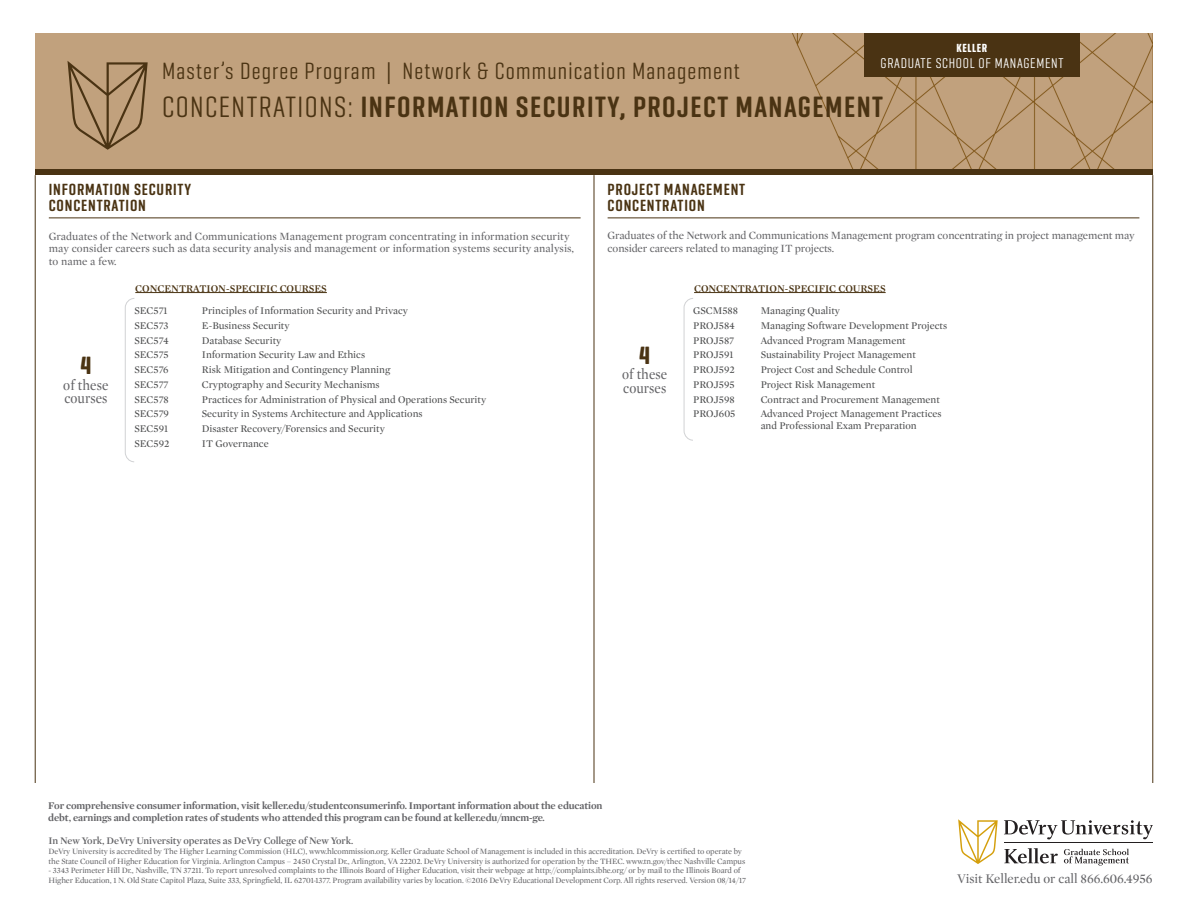
<style>
.page{position:relative;width:1188px;height:918px;background:#fff}
.page>*{position:absolute;margin:0;border:0;box-sizing:border-box;transform-origin:0 0}
.t1{font:600 30px "Geogrotesque Comp";letter-spacing:.05em;color:#4a3313}
.t2{font:700 25.5px "Geogrotesque Comp";color:#4a3313}
.t3{font:24px "Geogrotesque Comp";letter-spacing:.05em;color:#4a3313}
.t4{font:600 16.5px/16.5px "Geogrotesque Comp";letter-spacing:.05em;color:#4a3313}
.t5{font:15px/13.5px "Mercury Display";letter-spacing:.005em;color:#636366;scale:.9 1}
.t6{font:14.4px "Geogrotesque Comp";letter-spacing:.05em;color:#fff}
.t7{font:13.5px "Mercury Display";color:#636366}
.t8{font:700 12px "Geogrotesque Comp";letter-spacing:.05em;color:#fff}
.t9{font:11.25px/12.8px "Mercury Display";letter-spacing:.005em;color:#636366}
.t10{font:10.5px/11.2px "Mercury Display";color:#4b4c4d}
.t11{font:700 10.5px/12px "Mercury Display";letter-spacing:-.01em;color:#636366}
.t12{font:600 10.5px "Mercury Display";color:#4a3313}
.t13{font:600 10.35px "Mercury Display";letter-spacing:-.01em;color:#636366}
.t14{font:8.25px/9.9px "Mercury Display";letter-spacing:-.01em;color:#636366}
.s1{font-weight:400}
</style>
<div class="page">
<div style="left:35px;top:34px;width:1118px;height:135px;background:#c1a17d"></div>
<div style="left:864px;top:34px;width:216px;height:43px;background:#4a3313"></div>
<div style="left:35px;top:169px;width:1118px;height:27px;background:#4a3313"></div>
<div style="left:35px;top:175px;width:1118px;height:297px;background:#fff"></div>
<hr style="left:49px;top:218px;width:532px;height:1px;background:#4a3313">
<hr style="left:1153px;top:175px;width:1px;height:608px;background:#4a3313">
<hr style="left:594px;top:175px;width:1px;height:608px;background:#4a3313">
<hr style="left:35px;top:175px;width:1px;height:608px;background:#4a3313">
<hr style="left:694px;top:292px;width:192px;height:1px;background:#4a3313">
<svg style="left:683px;top:298px;width:10px;height:143px"></svg>
<hr style="left:608px;top:218px;width:531px;height:1px;background:#4a3313">
<hr style="left:135px;top:292px;width:192px;height:1px;background:#4a3313">
<svg style="left:125px;top:298px;width:10px;height:165px"></svg>
<svg style="left:958px;top:819px;width:40px;height:45px"></svg>
<svg style="left:1004px;top:820px;width:149px;height:19px"></svg>
<svg style="left:1004px;top:848px;width:54px;height:15px"></svg>
<svg style="left:1064px;top:849px;width:65px;height:17px"></svg>
<hr style="left:1004px;top:842px;width:148px;height:1px;background:#231f20">
<svg style="left:67px;top:61px;width:81px;height:89px;background:#ab8c69"></svg>
<h3 class="t8" style="left:957px;top:40px;width:32px">KELLER</h3>
<h3 class="t6" style="left:881px;top:54px;width:184px">GRADUATE SCHOOL OF MANAGEMENT</h3>
<h3 class="t3" style="left:162px;top:56px;width:579px">Master’s Degree Program | Network &amp; Communication Management</h3>
<h2 class="t1" style="left:162px;top:88px;width:723px"><span class="s1">CONCENTRATIONS:</span> INFORMATION SECURITY, PROJECT MANAGEMENT</h2>
<h3 class="t4" style="left:49px;top:180px;width:144px">INFORMATION SECURITY<br>CONCENTRATION</h3>
<p class="t9" style="left:49px;top:229px;width:527px">Graduates of the Network and Communications Management program concentrating in information security may consider careers such as data security analysis and management or information systems security analysis, to name a few.</p>
<p class="t9" style="left:608px;top:229px;width:529px">Graduates of the Network and Communications Management program concentrating in project management may consider careers related to managing IT projects.</p>
<h4 class="t12" style="left:694px;top:281px;width:193px">CONCENTRATION-SPECIFIC COURSES</h4>
<h3 class="t4" style="left:608px;top:180px;width:139px">PROJECT MANAGEMENT<br>CONCENTRATION</h3>
<h4 class="t12" style="left:135px;top:281px;width:193px">CONCENTRATION-SPECIFIC COURSES</h4>
<p class="t2" style="left:80px;top:350px;width:13px">4</p>
<p class="t5" style="left:63px;top:378px;width:52px">of these courses</p>
<p class="t10" style="left:134px;top:305px;width:35px">SEC571</p>
<p class="t10" style="left:202px;top:305px;width:208px">Principles of Information Security and Privacy</p>
<p class="t10" style="left:134px;top:319px;width:36px">SEC573</p>
<p class="t10" style="left:202px;top:319px;width:89px">E-Business Security</p>
<p class="t10" style="left:134px;top:334px;width:36px">SEC574</p>
<p class="t10" style="left:202px;top:334px;width:81px">Database Security</p>
<p class="t10" style="left:134px;top:349px;width:36px">SEC575</p>
<p class="t10" style="left:202px;top:349px;width:165px">Information Security Law and Ethics</p>
<p class="t10" style="left:134px;top:364px;width:36px">SEC576</p>
<p class="t10" style="left:202px;top:364px;width:190px">Risk Mitigation and Contingency Planning</p>
<p class="t10" style="left:134px;top:378px;width:36px">SEC577</p>
<p class="t10" style="left:202px;top:378px;width:179px">Cryptography and Security Mechanisms</p>
<p class="t10" style="left:134px;top:393px;width:36px">SEC578</p>
<p class="t10" style="left:202px;top:393px;width:286px">Practices for Administration of Physical and Operations Security</p>
<p class="t10" style="left:134px;top:408px;width:36px">SEC579</p>
<p class="t10" style="left:202px;top:408px;width:222px">Security in Systems Architecture and Applications</p>
<p class="t10" style="left:134px;top:423px;width:35px">SEC591</p>
<p class="t10" style="left:202px;top:423px;width:184px">Disaster Recovery/Forensics and Security</p>
<p class="t10" style="left:134px;top:437px;width:37px">SEC592</p>
<p class="t10" style="left:202px;top:437px;width:68px">IT Governance</p>
<h5 class="t2" style="left:639px;top:339px;width:13px">4</h5>
<h5 class="t5" style="left:622px;top:367px;width:52px">of these courses</h5>
<p class="t10" style="left:693px;top:305px;width:46px">GSCM588</p>
<p class="t10" style="left:761px;top:305px;width:81px">Managing Quality</p>
<p class="t10" style="left:693px;top:319px;width:43px">PROJ584</p>
<p class="t10" style="left:761px;top:319px;width:188px">Managing Software Development Projects</p>
<p class="t10" style="left:693px;top:334px;width:43px">PROJ587</p>
<p class="t10" style="left:761px;top:334px;width:147px">Advanced Program Management</p>
<p class="t10" style="left:693px;top:349px;width:42px">PROJ591</p>
<p class="t10" style="left:761px;top:349px;width:157px">Sustainability Project Management</p>
<p class="t10" style="left:693px;top:364px;width:43px">PROJ592</p>
<p class="t10" style="left:761px;top:364px;width:153px">Project Cost and Schedule Control</p>
<p class="t10" style="left:693px;top:378px;width:43px">PROJ595</p>
<p class="t10" style="left:761px;top:378px;width:116px">Project Risk Management</p>
<p class="t10" style="left:693px;top:393px;width:43px">PROJ598</p>
<p class="t10" style="left:761px;top:393px;width:181px">Contract and Procurement Management</p>
<p class="t10" style="left:693px;top:408px;width:44px">PROJ605</p>
<p class="t10" style="left:761px;top:408px;width:182px">Advanced Project Management Practices and Professional Exam Preparation</p>
<p class="t11" style="left:48px;top:799px;width:556px">For comprehensive consumer information, visit keller.edu/studentconsumerinfo. Important information about the education debt, earnings and completion rates of students who attended this program can be found at keller.edu/mncm-ge.</p>
<p class="t13" style="left:48px;top:833px;width:306px">In New York, DeVry University operates as DeVry College of New York.</p>
<p class="t14" style="left:48px;top:846px;width:698px">DeVry University is accredited by The Higher Learning Commission (HLC), www.hlcommission.org. Keller Graduate School of Management is included in this accreditation. DeVry is certified to operate by the State Council of Higher Education for Virginia. Arlington Campus – 2450 Crystal Dr., Arlington, VA 22202. DeVry University is authorized for operation by the THEC. www.tn.gov/thec Nashville Campus</p>
<p class="t14" style="left:48px;top:866px;width:699px">- 3343 Perimeter Hill Dr., Nashville, TN 37211. To report unresolved complaints to the Illinois Board of Higher Education, visit their webpage at http://complaints.ibhe.org/ or by mail to the Illinois Board of<br>Higher Education, 1 N. Old State Capitol Plaza, Suite 333, Springfield, IL 62701-1377. Program availability varies by location. ©2016 DeVry Educational Development Corp. All rights reserved. Version 08/14/17</p>
<p class="t7" style="left:957px;top:869px;width:197px">Visit Keller.edu or call 866.606.4956</p>
</div>
